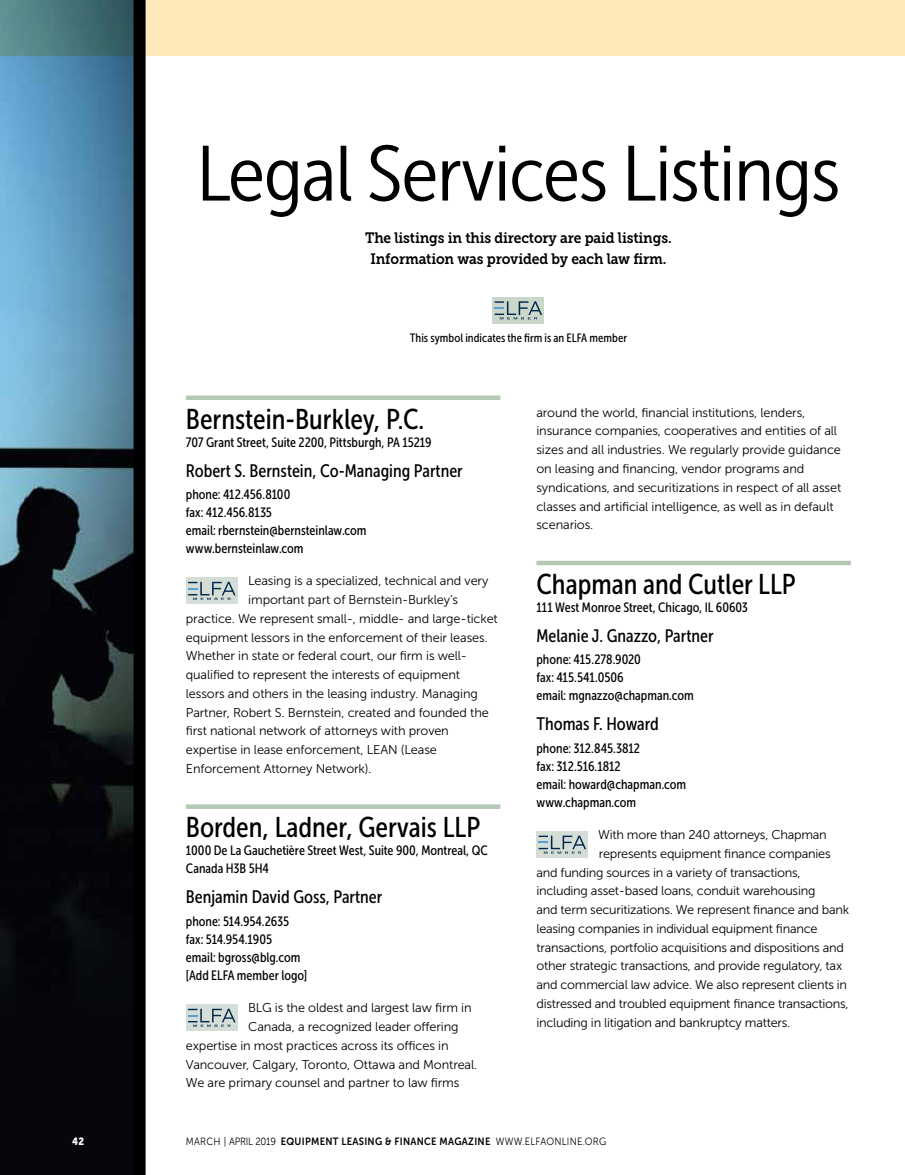
<style>
.page{position:relative;width:905px;height:1175px;background:#fff}
.page>*{position:absolute;margin:0;border:0;box-sizing:border-box;transform-origin:0 0}
.t1{font:78px "Museo Sans Cond 300";letter-spacing:-.02em;color:#000;scale:1.1 1}
.t2{font:28.5px "Museo Sans Cond 500";color:#000}
.t3{font:18px "Museo Sans Cond 500";color:#000}
.t4{font:15px/20.2px "Museo Slab 700";letter-spacing:-.01em;color:#000;text-align:center;scale:.92 1}
.t5{font:13.5px/18px "Museo Sans Cond 500";color:#000}
.t6{font:12.75px/18.8px "Museo Sans 300";letter-spacing:-.01em;color:#000}
.t7{font:12px "Museo Sans Cond 500";letter-spacing:.005em;color:#000}
.t8{font:10.5px "Museo Sans 300";letter-spacing:.025em;color:#000;scale:.9 1}
.t9{font:10.5px "Museo Sans 900";color:#fff;scale:.9 1}
.s1{font-family:"Museo Sans 700"}
</style>
<div class="page">
<div style="left:492px;top:297px;width:52px;height:26px;background:#cbd7c8"></div>
<svg style="left:494px;top:301px;width:48px;height:18px"></svg>
<div style="left:186px;top:395px;width:314px;height:5px;background:#b5c8b3"></div>
<div style="left:186px;top:804px;width:314px;height:5px;background:#b5c8b3"></div>
<div style="left:186px;top:577px;width:52px;height:27px;background:#d5ded6"></div>
<svg style="left:188px;top:581px;width:48px;height:19px"></svg>
<div style="left:186px;top:1004px;width:52px;height:27px;background:#d5ded6"></div>
<svg style="left:188px;top:1008px;width:48px;height:18px"></svg>
<hr style="left:536px;top:561px;width:314px;height:4px;background:#b5c8b3">
<div style="left:536px;top:831px;width:52px;height:27px;background:#d5ded6"></div>
<svg style="left:538px;top:835px;width:48px;height:18px"></svg>
<svg style="left:0;top:56px;width:146px;height:1118px;background:#2a404e"></svg>
<svg style="left:0;top:0;width:904px;height:56px;background:#dfd4ad"></svg>
<h1 class="t1" style="left:196px;top:132px;width:587px">Legal Services Listings</h1>
<p class="t4" style="left:365px;top:228px;width:335px">The listings in this directory are paid listings.<br>Information was provided by each law firm.</p>
<p class="t7" style="left:410px;top:331px;width:219px">This symbol indicates the firm is an ELFA member</p>
<h2 class="t2" style="left:186px;top:403px;width:240px">Bernstein-Burkley, P.C.</h2>
<p class="t5" style="left:186px;top:433px;width:247px">707 Grant Street, Suite 2200, Pittsburgh, PA 15219</p>
<h3 class="t3" style="left:186px;top:460px;width:278px">Robert S. Bernstein, Co-Managing Partner</h3>
<p class="t5" style="left:186px;top:485px;width:182px">phone: 412.456.8100<br>fax: 412.456.8135<br>email: rbernstein@bernsteinlaw.com www.bernsteinlaw.com</p>
<p class="t6" style="left:248px;top:571px;width:242px">Leasing is a specialized, technical and very</p>
<p class="t6" style="left:248px;top:590px;width:211px">important part of Bernstein-Burkley’s</p>
<p class="t6" style="left:186px;top:609px;width:313px">practice. We represent small-, middle- and large-ticket</p>
<p class="t6" style="left:186px;top:628px;width:303px">equipment lessors in the enforcement of their leases.</p>
<p class="t6" style="left:186px;top:646px;width:283px">Whether in state or federal court, our firm is well-</p>
<p class="t6" style="left:186px;top:665px;width:276px">qualified to represent the interests of equipment</p>
<p class="t6" style="left:186px;top:684px;width:293px">lessors and others in the leasing industry. Managing</p>
<p class="t6" style="left:186px;top:703px;width:304px">Partner, Robert S. Bernstein, created and founded the</p>
<p class="t6" style="left:186px;top:721px;width:264px">first national network of attorneys with proven</p>
<p class="t6" style="left:186px;top:740px;width:252px">expertise in lease enforcement, LEAN (Lease</p>
<p class="t6" style="left:186px;top:759px;width:187px">Enforcement Attorney Network).</p>
<h2 class="t2" style="left:186px;top:812px;width:296px">Borden, Ladner, Gervais LLP</h2>
<p class="t5" style="left:186px;top:841px;width:303px">1000 De La Gauchetière Street West, Suite 900, Montreal, QC<br>Canada H3B 5H4</p>
<h3 class="t3" style="left:186px;top:887px;width:198px">Benjamin David Goss, Partner</h3>
<p class="t5" style="left:186px;top:912px;width:123px">phone: 514.954.2635 fax: 514.954.1905<br>email: bgross@blg.com [Add ELFA member logo]</p>
<p class="t6" style="left:248px;top:998px;width:225px">BLG is the oldest and largest law firm in</p>
<p class="t6" style="left:248px;top:1017px;width:212px">Canada, a recognized leader offering</p>
<p class="t6" style="left:186px;top:1036px;width:264px">expertise in most practices across its offices in</p>
<p class="t6" style="left:186px;top:1054px;width:293px">Vancouver, Calgary, Toronto, Ottawa and Montreal.</p>
<p class="t6" style="left:186px;top:1073px;width:275px">We are primary counsel and partner to law firms</p>
<p class="t6" style="left:536px;top:403px;width:306px">around the world, financial institutions, lenders, insurance companies, cooperatives and entities of all sizes and all industries. We regularly provide guidance on leasing and financing, vendor programs and syndications, and securitizations in respect of all asset classes and artificial intelligence, as well as in default scenarios.</p>
<h2 class="t2" style="left:536px;top:568px;width:261px">Chapman and Cutler LLP</h2>
<p class="t5" style="left:536px;top:598px;width:213px">111 West Monroe Street, Chicago, IL 60603</p>
<h3 class="t3" style="left:536px;top:625px;width:179px">Melanie J. Gnazzo, Partner</h3>
<p class="t5" style="left:536px;top:650px;width:159px">phone: 415.278.9020<br>fax: 415.541.0506<br>email: mgnazzo@chapman.com</p>
<h3 class="t3" style="left:536px;top:714px;width:124px">Thomas F. Howard</h3>
<p class="t5" style="left:536px;top:739px;width:151px">phone: 312.845.3812<br>fax: 312.516.1812<br>email: howard@chapman.com www.chapman.com</p>
<p class="t6" style="left:598px;top:825px;width:230px">With more than 240 attorneys, Chapman</p>
<p class="t6" style="left:599px;top:844px;width:233px">represents equipment finance companies</p>
<p class="t6" style="left:536px;top:863px;width:266px">and funding sources in a variety of transactions,</p>
<p class="t6" style="left:536px;top:881px;width:280px">including asset-based loans, conduit warehousing</p>
<p class="t6" style="left:536px;top:900px;width:314px">and term securitizations. We represent finance and bank</p>
<p class="t6" style="left:536px;top:919px;width:282px">leasing companies in individual equipment finance</p>
<p class="t6" style="left:536px;top:938px;width:309px">transactions, portfolio acquisitions and dispositions and</p>
<p class="t6" style="left:536px;top:956px;width:307px">other strategic transactions, and provide regulatory, tax</p>
<p class="t6" style="left:536px;top:975px;width:312px">and commercial law advice. We also represent clients in</p>
<p class="t6" style="left:536px;top:994px;width:314px">distressed and troubled equipment finance transactions,</p>
<p class="t6" style="left:536px;top:1013px;width:255px">including in litigation and bankruptcy matters.</p>
<p class="t9" style="left:72px;top:1135px;width:15px">42</p>
<p class="t8" style="left:186px;top:1136px;width:469px">MARCH | APRIL 2019 <span class="s1">EQUIPMENT LEASING &amp; FINANCE MAGAZINE</span> WWW.ELFAONLINE.ORG</p>
</div>
